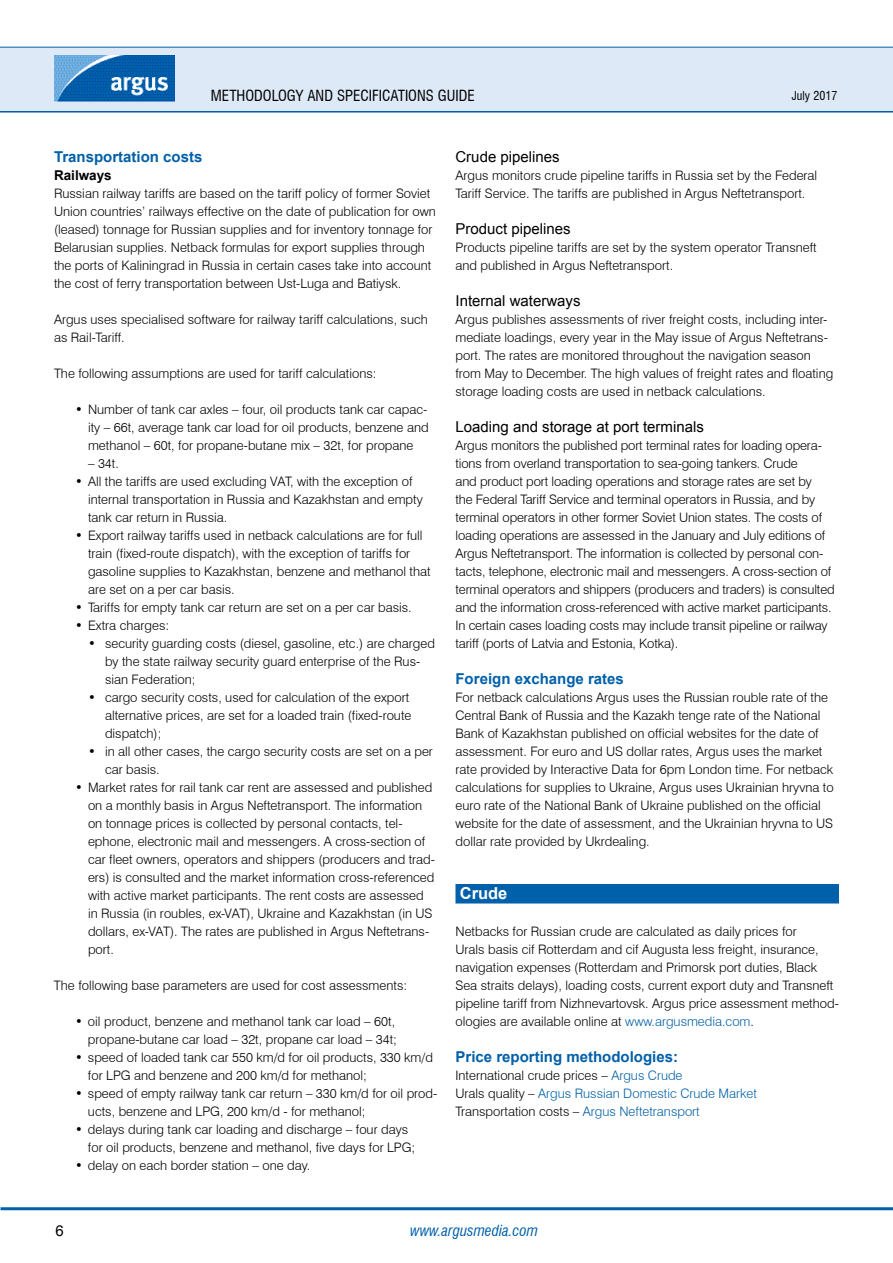
<style>
.page{position:relative;width:893px;height:1263px;background:#fff}
.page>*{position:absolute;margin:0;border:0;box-sizing:border-box;transform-origin:0 0}
.t1{font:700 16.5px "Arial";color:#fff}
.t2{font:15px "Arial";color:#000}
.t3{font:700 15px "Arial";color:#0060a9}
.t4{font:condensed 15px "Swiss 721 BT";color:#000}
.t5{font:italic condensed 15px "Swiss 721 BT";color:#0060a9}
.t6{font:700 13.5px "Arial";color:#000}
.t7{font:300 13.05px/18px "Swiss 721 BT";color:#000}
.t8{font:300 13.05px/18px "Swiss 721 BT";color:#0060a9}
.t9{font:condensed 12px "Swiss 721 BT";color:#000}
.s1{color:#0060a9}
.s2{color:#000}
</style>
<div class="page">
<hr style="left:0;top:110px;width:893px;height:3px;background:#0060a9">
<div style="left:0;top:47px;width:893px;height:64px;background:#dee9f7"></div>
<hr style="left:0;top:47px;width:893px;height:1px;background:#0060a9">
<hr style="left:1px;top:1207px;width:892px;height:3px;background:#0060a9">
<img style="left:54px;top:55px;width:121px;height:47px">
<div style="left:455px;top:884px;width:384px;height:19px;background:#0060a9"></div>
<p class="t4" style="left:211px;top:86px;width:265px">METHODOLOGY AND SPECIFICATIONS GUIDE</p>
<p class="t9" style="left:792px;top:88px;width:47px">JULY 2017</p>
<p class="t3" style="left:54px;top:147px;width:150px">Transportation costs</p>
<p class="t6" style="left:54px;top:166px;width:59px">Railways</p>
<p class="t7" style="left:54px;top:184px;width:383px">Russian railway tariffs are based on the tariff policy of former Soviet Union countries’ railways effective on the date of publication for own (leased) tonnage for Russian supplies and for inventory tonnage for Belarusian supplies. Netback formulas for export supplies through the ports of Kaliningrad in Russia in certain cases take into account the cost of ferry transportation between Ust-Luga and Batiysk.</p>
<p class="t7" style="left:54px;top:310px;width:375px">Argus uses specialised software for railway tariff calculations, such as Rail-Tariff.</p>
<p class="t7" style="left:54px;top:364px;width:324px">The following assumptions are used for tariff calculations:</p>
<p class="t7" style="left:88px;top:400px;width:342px;text-align:justify;text-indent:-13px">• Number of tank car axles – four, oil products tank car capac&shy;ity – 66t, average tank car load for oil products, benzene and methanol – 60t, for propane-butane mix – 32t, for propane</p>
<p class="t7" style="left:88px;top:454px;width:32px">– 34t.</p>
<p class="t7" style="left:88px;top:472px;width:336px;text-indent:-13px">• All the tariffs are used excluding VAT, with the exception of internal transportation in Russia and Kazakhstan and empty tank car return in Russia.</p>
<p class="t7" style="left:88px;top:526px;width:344px;text-indent:-13px">• Export railway tariffs used in netback calculations are for full train (fixed-route dispatch), with the exception of tariffs for gasoline supplies to Kazakhstan, benzene and methanol that are set on a per car basis.</p>
<p class="t7" style="left:75px;top:598px;width:338px">• Tariffs for empty tank car return are set on a per car basis.</p>
<p class="t7" style="left:75px;top:616px;width:95px">• Extra charges:</p>
<p class="t7" style="left:105px;top:634px;width:331px;text-indent:-17px">• security guarding costs (diesel, gasoline, etc.) are charged by the state railway security guard enterprise of the Rus&shy;sian Federation;</p>
<p class="t7" style="left:105px;top:688px;width:308px;text-indent:-17px">• cargo security costs, used for calculation of the export alternative prices, are set for a loaded train (fixed-route dispatch);</p>
<p class="t7" style="left:105px;top:742px;width:329px;text-indent:-17px">• in all other cases, the cargo security costs are set on a per car basis.</p>
<p class="t7" style="left:88px;top:778px;width:349px;text-indent:-13px">• Market rates for rail tank car rent are assessed and published on a monthly basis in Argus Neftetransport. The information on tonnage prices is collected by personal contacts, tel&shy;ephone, electronic mail and messengers. A cross-section of car fleet owners, operators and shippers (producers and trad&shy;ers) is consulted and the market information cross-referenced with active market participants. The rent costs are assessed in Russia (in roubles, ex-VAT), Ukraine and Kazakhstan (in US dollars, ex-VAT). The rates are published in Argus Neftetrans&shy;port.</p>
<p class="t7" style="left:54px;top:976px;width:355px">The following base parameters are used for cost assessments:</p>
<p class="t7" style="left:75px;top:1012px;width:323px;text-align:right">• oil product, benzene and methanol tank car load – 60t, propane-butane car load – 32t, propane car load – 34t;</p>
<p class="t7" style="left:88px;top:1048px;width:346px;text-indent:-13px">• speed of loaded tank car 550 km/d for oil products, 330 km/d for LPG and benzene and 200 km/d for methanol;</p>
<p class="t7" style="left:88px;top:1084px;width:351px;text-indent:-13px">• speed of empty railway tank car return – 330 km/d for oil prod&shy;ucts, benzene and LPG, 200 km/d - for methanol;</p>
<p class="t7" style="left:88px;top:1120px;width:329px;text-indent:-13px">• delays during tank car loading and discharge – four days for oil products, benzene and methanol, five days for LPG;</p>
<p class="t7" style="left:75px;top:1156px;width:237px">• delay on each border station – one day.</p>
<p class="t2" style="left:455px;top:147px;width:106px">Crude pipelines</p>
<p class="t7" style="left:455px;top:166px;width:363px">Argus monitors crude pipeline tariffs in Russia set by the Federal<br>Tariff Service. The tariffs are published in Argus Neftetransport.</p>
<p class="t2" style="left:455px;top:219px;width:117px">Product pipelines</p>
<p class="t7" style="left:455px;top:238px;width:363px">Products pipeline tariffs are set by the system operator Transneft and published in Argus Neftetransport.</p>
<p class="t2" style="left:455px;top:291px;width:127px">Internal waterways</p>
<p class="t7" style="left:455px;top:310px;width:379px">Argus publishes assessments of river freight costs, including inter&shy;mediate loadings, every year in the May issue of Argus Neftetrans&shy;port. The rates are monitored throughout the navigation season from May to December. The high values of freight rates and floating storage loading costs are used in netback calculations.</p>
<p class="t2" style="left:455px;top:417px;width:250px">Loading and storage at port terminals</p>
<p class="t7" style="left:455px;top:436px;width:381px">Argus monitors the published port terminal rates for loading opera&shy;tions from overland transportation to sea-going tankers. Crude<br>and product port loading operations and storage rates are set by<br>the Federal Tariff Service and terminal operators in Russia, and by terminal operators in other former Soviet Union states. The costs of loading operations are assessed in the January and July editions of Argus Neftetransport. The information is collected by personal con&shy;tacts, telephone, electronic mail and messengers. A cross-section of terminal operators and shippers (producers and traders) is consulted and the information cross-referenced with active market participants.<br>In certain cases loading costs may include transit pipeline or railway tariff (ports of Latvia and Estonia, Kotka).</p>
<p class="t3" style="left:455px;top:669px;width:170px">Foreign exchange rates</p>
<p class="t7" style="left:455px;top:688px;width:380px">For netback calculations Argus uses the Russian rouble rate of the Central Bank of Russia and the Kazakh tenge rate of the National Bank of Kazakhstan published on official websites for the date of assessment. For euro and US dollar rates, Argus uses the market rate provided by Interactive Data for 6pm London time. For netback calculations for supplies to Ukraine, Argus uses Ukrainian hryvna to euro rate of the National Bank of Ukraine published on the official website for the date of assessment, and the Ukrainian hryvna to US dollar rate provided by Ukrdealing.</p>
<p class="t1" style="left:460px;top:883px;width:49px">Crude</p>
<p class="t7" style="left:455px;top:922px;width:385px">Netbacks for Russian crude are calculated as daily prices for<br>Urals basis cif Rotterdam and cif Augusta less freight, insurance, navigation expenses (Rotterdam and Primorsk port duties, Black Sea straits delays), loading costs, current export duty and Transneft pipeline tariff from Nizhnevartovsk. Argus price assessment method&shy;ologies are available online at <span class="s1">www.argusmedia.com</span>.</p>
<p class="t3" style="left:455px;top:1047px;width:224px">Price reporting methodologies:</p>
<p class="t8" style="left:455px;top:1066px;width:303px"><span class="s2">International crude prices –</span> Argus Crude<br><span class="s2">Urals quality –</span> Argus Russian Domestic Crude Market<br><span class="s2">Transportation costs –</span> Argus Neftetransport</p>
<p class="t2" style="left:55px;top:1220px;width:10px">6</p>
<p class="t5" style="left:410px;top:1221px;width:129px">www.argusmedia.com</p>
</div>
